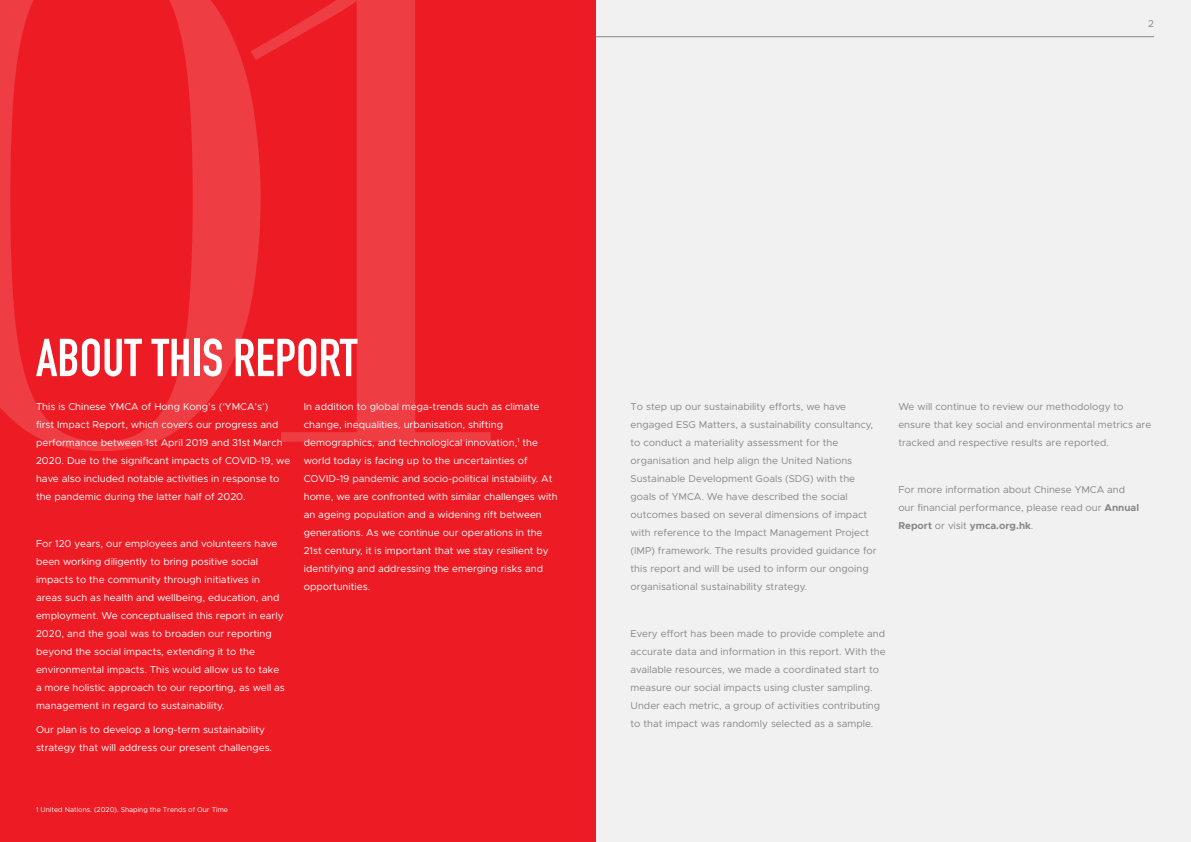
<style>
.page{position:relative;width:1191px;height:842px;background:#f1f1f1}
.page>*{position:absolute;margin:0;border:0;box-sizing:border-box;transform-origin:0 0}
.t1{font:680.1px "Didot";color:#fff}
.t2{font:52.4px "DIN Engschrift Std";color:#fff}
.t3{font:10px/18px "Metropolis";color:#fff}
.t4{font:10px/18px "Metropolis";color:#878787}
.t5{font:7px "Metropolis";color:#fff}
.s1{font-weight:700}
</style>
<div class="page">
<hr style="left:36px;top:36px;width:1118px;height:1px;background:#878787">
<div style="left:0;top:0;width:595px;height:842px;background:#ed1c24"></div>
<h1 class="t1" style="left:-75px;top:-202px;width:627px">01</h1>
<h2 class="t2" style="left:36px;top:327px;width:323px">ABOUT THIS REPORT</h2>
<p class="t3" style="left:36px;top:397px;width:256px">This is Chinese YMCA of Hong Kong’s (‘YMCA’s’)<br>first Impact Report, which covers our progress and performance between 1st April 2019 and 31st March 2020. Due to the significant impacts of COVID-19, we have also included notable activities in response to the pandemic during the latter half of 2020.</p>
<p class="t3" style="left:36px;top:535px;width:250px">For 120 years, our employees and volunteers have been working diligently to bring positive social impacts to the community through initiatives in areas such as health and wellbeing, education, and employment. We conceptualised this report in early 2020, and the goal was to broaden our reporting beyond the social impacts, extending it to the environmental impacts. This would allow us to take a more holistic approach to our reporting, as well as management in regard to sustainability.</p>
<p class="t3" style="left:36px;top:720px;width:238px">Our plan is to develop a long-term sustainability strategy that will address our present challenges.</p>
<p class="t3" style="left:304px;top:397px;width:256px">In addition to global mega-trends such as climate change, inequalities, urbanisation, shifting demographics, and technological innovation,<sup>1</sup> the world today is facing up to the uncertainties of COVID-19 pandemic and socio-political instability. At home, we are confronted with similar challenges with an ageing population and a widening rift between generations. As we continue our operations in the 21st century, it is important that we stay resilient by identifying and addressing the emerging risks and opportunities.</p>
<p class="t5" style="left:36px;top:805px;width:194px">1 United Nations. (2020). Shaping the Trends of Our Time</p>
<p class="t4" style="left:1148px;top:14px;width:7px">2</p>
<p class="t4" style="left:630px;top:397px;width:248px">To step up our sustainability efforts, we have engaged ESG Matters, a sustainability consultancy, to conduct a materiality assessment for the organisation and help align the United Nations Sustainable Development Goals (SDG) with the goals of YMCA. We have described the social outcomes based on several dimensions of impact with reference to the Impact Management Project (IMP) framework. The results provided guidance for this report and will be used to inform our ongoing organisational sustainability strategy.</p>
<p class="t4" style="left:630px;top:625px;width:257px">Every effort has been made to provide complete and accurate data and information in this report. With the available resources, we made a coordinated start to measure our social impacts using cluster sampling.<br>Under each metric, a group of activities contributing to that impact was randomly selected as a sample.</p>
<p class="t4" style="left:898px;top:397px;width:255px">We will continue to review our methodology to ensure that key social and environmental metrics are tracked and respective results are reported.</p>
<p class="t4" style="left:898px;top:481px;width:242px">For more information about Chinese YMCA and our financial performance, please read our <span class="s1">Annual<br>Report</span> or visit <span class="s1">ymca.org.hk</span>.</p>
</div>
